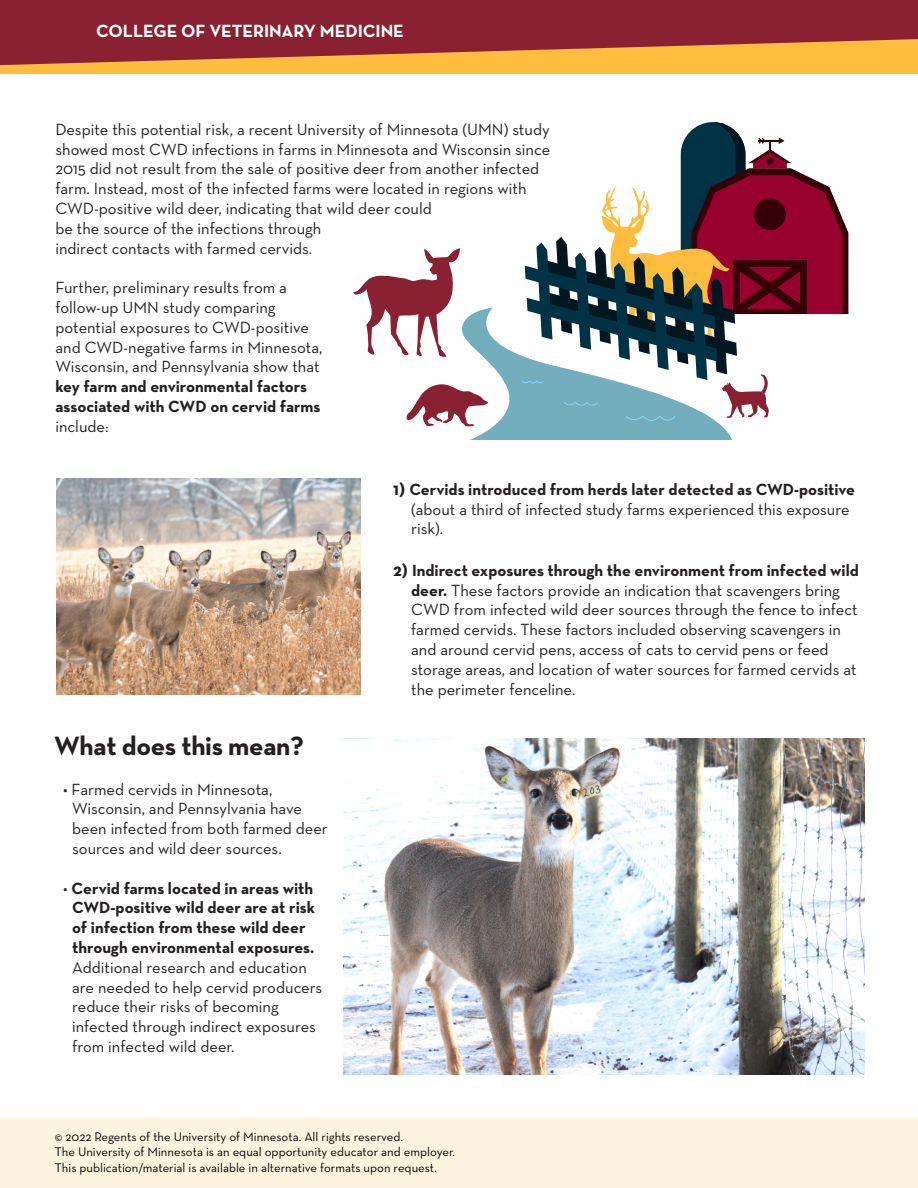
<style>
.page{position:relative;width:918px;height:1188px;background:#fff}
.page>*{position:absolute;margin:0;border:0;box-sizing:border-box;transform-origin:0 0}
.t1{font:700 27px "Neutra Text";letter-spacing:-.015em;color:#231f20}
.t2{font:700 18px "Neutra Text";letter-spacing:-.005em;color:#fff}
.t3{font:16.5px/19.8px "Neutraface Text";color:#231f20}
.t4{font:700 16.5px/19.8px "Neutraface Text";color:#231f20;text-align:center}
.t5{font:12.75px/15.3px "Neutra Text";color:#050504}
.s1{font-weight:400}
.s2{font-weight:700;font-size:18px}
.s3{font-weight:700}
</style>
<div class="page">
<div style="left:0;top:1118px;width:918px;height:70px;background:#fef3de"></div>
<div style="left:0;top:0;width:918px;height:73px;background:#febd3d"></div>
<svg style="left:0;top:0;width:918px;height:65px;fill:#8a2132"></svg>
<svg style="left:353px;top:122px;width:495px;height:318px"></svg>
<img style="left:57px;top:479px;width:303px;height:216px">
<img style="left:344px;top:739px;width:521px;height:335px">
<p class="t2" style="left:96px;top:20px;width:309px">COLLEGE OF VETERINARY MEDICINE</p>
<p class="t3" style="left:55px;top:119px;width:496px">Despite this potential risk, a recent University of Minnesota (UMN) study showed most CWD infections in farms in Minnesota and Wisconsin since 2015 did not result from the sale of positive deer from another infected farm. Instead, most of the infected farms were located in regions with CWD-positive wild deer, indicating that wild deer could<br>be the source of the infections through<br>indirect contacts with farmed cervids.</p>
<p class="t3" style="left:55px;top:277px;width:269px">Further, preliminary results from a follow-up UMN study comparing potential exposures to CWD-positive and CWD-negative farms in Minnesota, Wisconsin, and Pennsylvania show that</p>
<p class="t4" style="left:55px;top:377px;width:267px;text-align:left">key farm and environmental factors associated with CWD on cervid farms</p>
<p class="t3" style="left:55px;top:416px;width:55px">include:</p>
<h1 class="t1" style="left:54px;top:729px;width:251px">What does this mean?</h1>
<p class="t3" style="left:72px;top:779px;width:257px;text-indent:-9px">• Farmed cervids in Minnesota,<br>Wisconsin, and Pennsylvania have been infected from both farmed deer sources and wild deer sources.</p>
<p class="t4" style="left:63px;top:878px;width:253px"><span class="s1">•</span> Cervid farms located in areas with CWD-positive wild deer are at risk of infection from these wild deer through environmental exposures.</p>
<p class="t3" style="left:72px;top:957px;width:252px">Additional research and education are needed to help cervid producers reduce their risks of becoming infected through indirect exposures from infected wild deer.</p>
<p class="t3" style="left:411px;top:479px;width:445px;text-indent:-18px"><span class="s2">1)</span> <span class="s3">Cervids introduced from herds later detected as CWD-positive </span>(about a third of infected study farms experienced this exposure risk).</p>
<p class="t3" style="left:411px;top:560px;width:449px;text-indent:-18px"><span class="s2">2)</span> <span class="s3">Indirect exposures through the environment from infected wild deer.</span> These factors provide an indication that scavengers bring CWD from infected wild deer sources through the fence to infect farmed cervids. These factors included observing scavengers in and around cervid pens, access of cats to cervid pens or feed storage areas, and location of water sources for farmed cervids at the perimeter fenceline.</p>
<p class="t5" style="left:55px;top:1129px;width:402px">© 2022 Regents of the University of Minnesota. All rights reserved.<br>The University of Minnesota is an equal opportunity educator and employer.<br>This publication/material is available in alternative formats upon request.</p>
</div>
